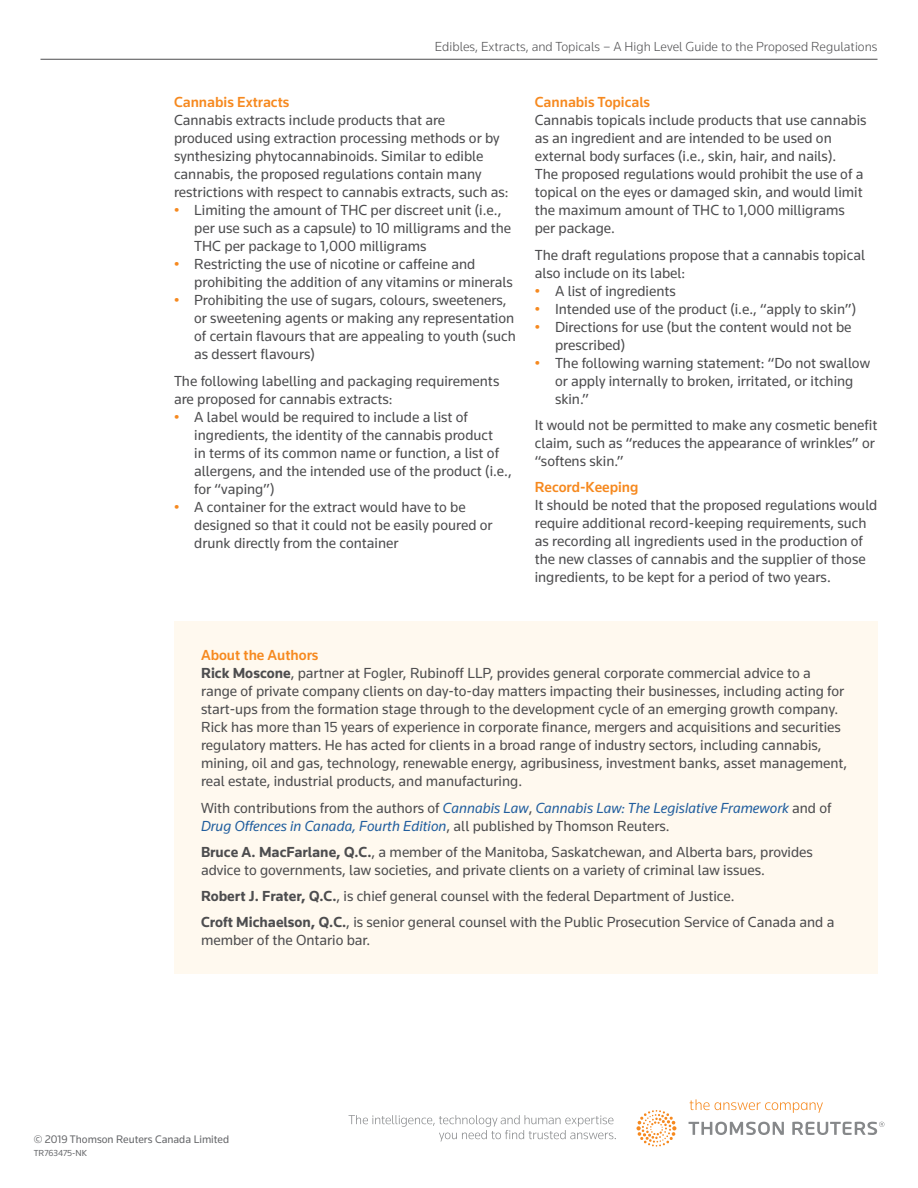
<style>
.page{position:relative;width:918px;height:1188px;background:#fff}
.page>*{position:absolute;margin:0;border:0;box-sizing:border-box;transform-origin:0 0}
.BODY_TEXT{font:15px/18px "Knowledge 2017";color:#4d4d4f}
.BODY_TEXT_no_space_a{font:15px/18px "Knowledge 2017";color:#4d4d4f}
.BODY_TEXT-2{font:italic 15px/18px "Knowledge 2017";color:#215e9e}
.Body_Text_Heading{font:500 15px "Knowledge 2017";color:#f6891f}
.t1{font:300 13.5px "Knowledge 2017";color:#4d4d4f}
.t2{font:11.25px "Knowledge 2017";color:#656669}
.t3{font:9px "Knowledge 2017";color:#656669}
.s1{color:#f6891f}
.s2{font-weight:700}
.s3{font-style:normal;color:#4d4d4f}
</style>
<div class="page">
<hr style="left:40px;top:59px;width:838px;height:1px;background:#4d4d4f">
<svg style="left:349px;top:1099px;width:535px;height:48px"></svg>
<div style="left:174px;top:622px;width:704px;height:352px;background:#fff9ef"></div>
<p class="t1" style="left:435px;top:38px;width:444px">Edibles, Extracts, and Topicals – A High Level Guide to the Proposed Regulations</p>
<p class="Body_Text_Heading" style="left:174px;top:93px;width:117px">Cannabis Extracts</p>
<p class="BODY_TEXT_no_space_a" style="left:174px;top:111px;width:336px">Cannabis extracts include products that are<br>produced using extraction processing methods or by synthesizing phytocannabinoids. Similar to edible cannabis, the proposed regulations contain many restrictions with respect to cannabis extracts, such as:</p>
<p class="BODY_TEXT" style="left:194px;top:201px;width:318px;text-indent:-20px"><span class="s1">•</span> Limiting the amount of THC per discreet unit (i.e., per use such as a capsule) to 10 milligrams and the<br>THC per package to 1,000 milligrams</p>
<p class="BODY_TEXT" style="left:194px;top:255px;width:320px;text-indent:-20px"><span class="s1">•</span> Restricting the use of nicotine or caffeine and prohibiting the addition of any vitamins or minerals</p>
<p class="BODY_TEXT" style="left:194px;top:291px;width:323px;text-indent:-20px"><span class="s1">•</span> Prohibiting the use of sugars, colours, sweeteners, or sweetening agents or making any representation of certain flavours that are appealing to youth (such as dessert flavours)</p>
<p class="BODY_TEXT_no_space_a" style="left:174px;top:371px;width:327px">The following labelling and packaging requirements are proposed for cannabis extracts:</p>
<p class="BODY_TEXT" style="left:194px;top:407px;width:319px;text-indent:-20px"><span class="s1">•</span> A label would be required to include a list of ingredients, the identity of the cannabis product<br>in terms of its common name or function, a list of allergens, and the intended use of the product (i.e., for “vaping”)</p>
<p class="BODY_TEXT" style="left:194px;top:497px;width:300px;text-indent:-20px"><span class="s1">•</span> A container for the extract would have to be designed so that it could not be easily poured or drunk directly from the container</p>
<p class="Body_Text_Heading" style="left:535px;top:93px;width:117px">Cannabis Topicals</p>
<p class="BODY_TEXT" style="left:535px;top:111px;width:333px">Cannabis topicals include products that use cannabis as an ingredient and are intended to be used on external body surfaces (i.e., skin, hair, and nails).<br>The proposed regulations would prohibit the use of a topical on the eyes or damaged skin, and would limit the maximum amount of THC to 1,000 milligrams per package.</p>
<p class="BODY_TEXT_no_space_a" style="left:535px;top:245px;width:332px">The draft regulations propose that a cannabis topical also include on its label:</p>
<p class="BODY_TEXT" style="left:535px;top:281px;width:143px"><span class="s1">•</span> A list of ingredients</p>
<p class="BODY_TEXT" style="left:535px;top:299px;width:323px"><span class="s1">•</span> Intended use of the product (i.e., “apply to skin”)</p>
<p class="BODY_TEXT" style="left:555px;top:317px;width:298px;text-indent:-20px"><span class="s1">•</span> Directions for use (but the content would not be prescribed)</p>
<p class="BODY_TEXT" style="left:555px;top:353px;width:317px;text-indent:-20px"><span class="s1">•</span> The following warning statement: “Do not swallow or apply internally to broken, irritated, or itching skin.”</p>
<p class="BODY_TEXT" style="left:535px;top:416px;width:344px">It would not be permitted to make any cosmetic benefit claim, such as “reduces the appearance of wrinkles” or “softens skin.”</p>
<p class="Body_Text_Heading" style="left:535px;top:478px;width:105px">Record-Keeping</p>
<p class="BODY_TEXT" style="left:535px;top:496px;width:344px">It should be noted that the proposed regulations would require additional record-keeping requirements, such as recording all ingredients used in the production of the new classes of cannabis and the supplier of those ingredients, to be kept for a period of two years.</p>
<p class="Body_Text_Heading" style="left:201px;top:646px;width:119px">About the Authors</p>
<p class="BODY_TEXT" style="left:201px;top:664px;width:648px"><span class="s2">Rick Moscone</span>, partner at Fogler, Rubinoff LLP, provides general corporate commercial advice to a range of private company clients on day-to-day matters impacting their businesses, including acting for start-ups from the formation stage through to the development cycle of an emerging growth company.<br>Rick has more than 15 years of experience in corporate finance, mergers and acquisitions and securities regulatory matters. He has acted for clients in a broad range of industry sectors, including cannabis, mining, oil and gas, technology, renewable energy, agribusiness, investment banks, asset management, real estate, industrial products, and manufacturing.</p>
<p class="BODY_TEXT-2" style="left:201px;top:798px;width:632px"><span class="s3">With contributions from the authors of</span> Cannabis Law<span class="s3">,</span> Cannabis Law: The Legislative Framework <span class="s3">and of<br></span>Drug Offences in Canada, Fourth Edition<span class="s3">, all published by Thomson Reuters.</span></p>
<p class="BODY_TEXT" style="left:201px;top:843px;width:614px"><span class="s2">Bruce A. MacFarlane, Q.C.</span>, a member of the Manitoba, Saskatchewan, and Alberta bars, provides advice to governments, law societies, and private clients on a variety of criminal law issues.</p>
<p class="BODY_TEXT" style="left:201px;top:887px;width:535px"><span class="s2">Robert J. Frater, Q.C.</span>, is chief general counsel with the federal Department of Justice.</p>
<p class="BODY_TEXT" style="left:201px;top:913px;width:635px"><span class="s2">Croft Michaelson, Q.C.</span>, is senior general counsel with the Public Prosecution Service of Canada and a member of the Ontario bar.</p>
<p class="t2" style="left:34px;top:1132px;width:197px">© 2019 Thomson Reuters Canada Limited</p>
<p class="t3" style="left:34px;top:1147px;width:55px">TR763475-NK</p>
</div>
